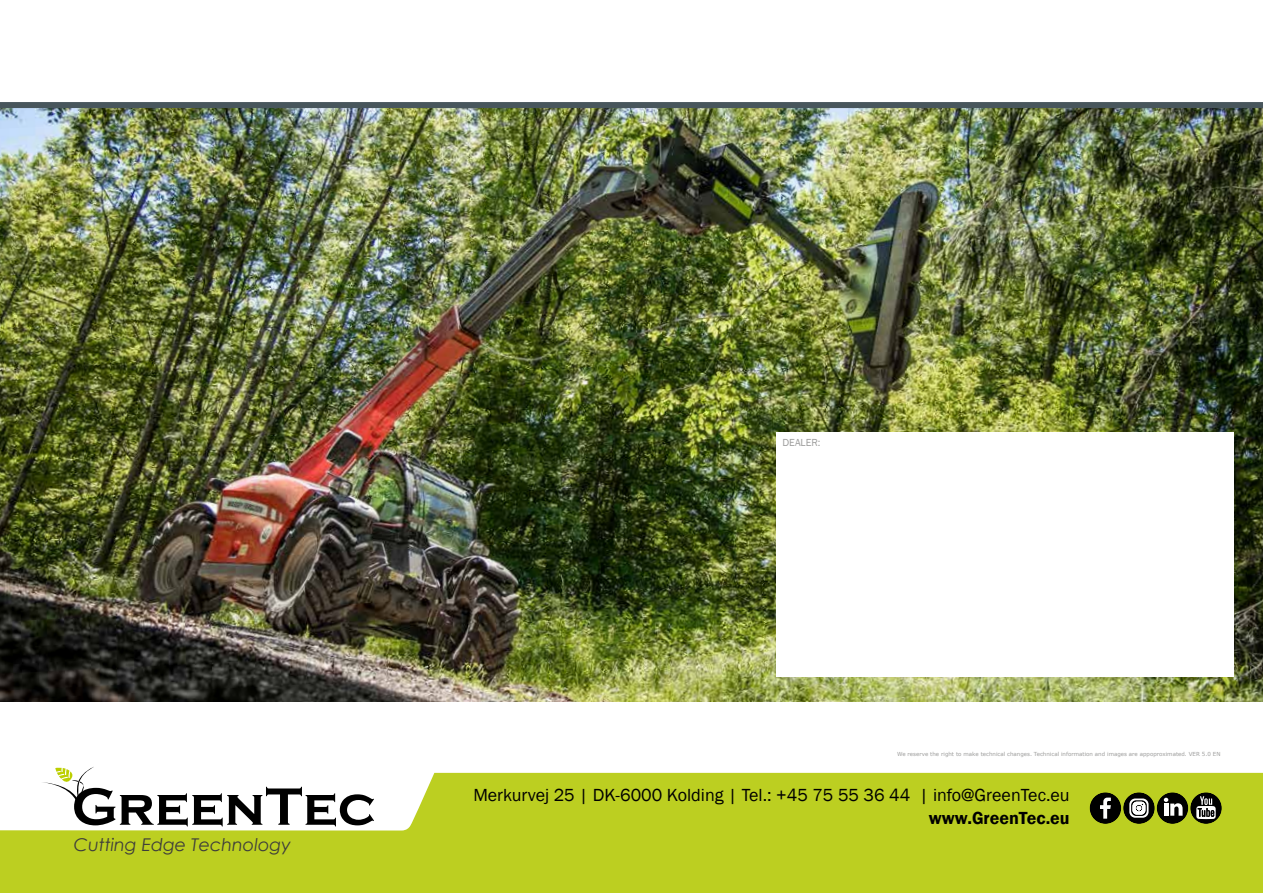
<style>
.page{position:relative;width:1263px;height:893px;background:#fff}
.page>*{position:absolute;margin:0;border:0;box-sizing:border-box;transform-origin:0 0}
.t1{font:18px "Franklin Gothic";color:#000}
.t2{font:600 18px "Franklin Gothic";color:#000}
.t3{font:italic 17.55px "Century Gothic";color:#3d3c3b}
.t4{font:10.5px "Franklin Gothic";color:#9d9d9c}
.t5{font:5.55px "Verdana";color:#9d9d9c}
</style>
<div class="page">
<div style="left:0;top:773px;width:1263px;height:120px;background:#bccf21"></div>
<svg style="left:41px;top:767px;width:333px;height:59px"></svg>
<img style="left:0;top:108px;width:1263px;height:593px">
<div style="left:776px;top:432px;width:457px;height:245px;background:#fff"></div>
<div style="left:0;top:102px;width:1263px;height:6px;background:#48565c"></div>
<svg style="left:1190px;top:792px;width:32px;height:32px"></svg>
<svg style="left:1196px;top:796px;width:20px;height:23px"></svg>
<div style="left:1157px;top:792px;width:31px;height:32px;background:#000;border-radius:50%"></div>
<svg style="left:1164px;top:798px;width:18px;height:18px"></svg>
<svg style="left:1123px;top:792px;width:32px;height:32px"></svg>
<svg style="left:1129px;top:798px;width:19px;height:20px"></svg>
<div style="left:1089px;top:792px;width:32px;height:32px;background:#000;border-radius:50%"></div>
<svg style="left:1100px;top:797px;width:11px;height:22px"></svg>
<h2 class="t3" style="left:74px;top:832px;width:218px">Cutting Edge Technology</h2>
<h3 class="t4" style="left:782px;top:436px;width:40px">DEALER:</h3>
<p class="t5" style="left:897px;top:751px;width:325px">We reserve the right to make technical changes. Technical information and images are appoproximated. VER 5.0 EN</p>
<h1 class="t1" style="left:473px;top:784px;width:598px">Merkurvej 25 | DK-6000 Kolding | Tel.: +45 75 55 36 44 | info@GreenTec.eu</h1>
<h1 class="t2" style="left:929px;top:807px;width:142px">www.GreenTec.eu</h1>
</div>
